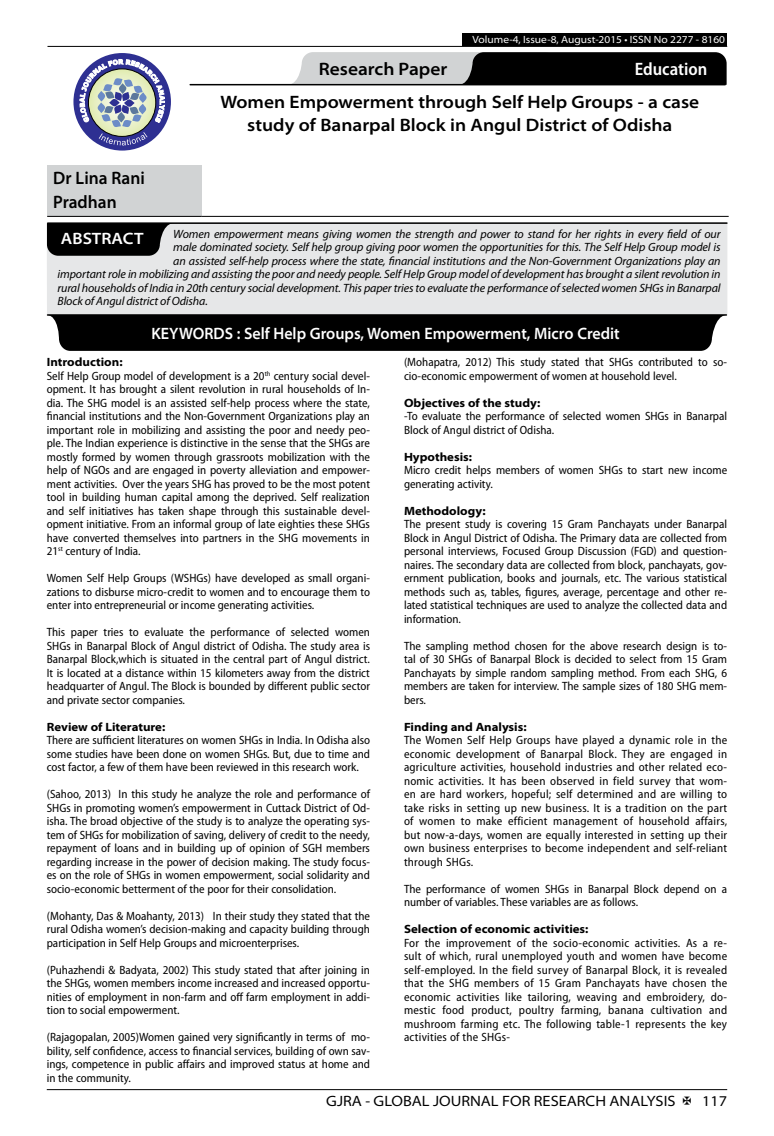
<style>
.page{position:relative;width:774px;height:1136px;background:#fff}
.page>*{position:absolute;margin:0;border:0;box-sizing:border-box;transform-origin:0 0}
.t1{font:600 semi-expanded 18px/23.4px "Myriad Pro";color:#000;text-align:center}
.t2{font:600 semi-expanded 18px/23.4px "Myriad Pro";color:#000;scale:.9 1}
.t3{font:600 semi-condensed 18px "Myriad Pro";color:#fff}
.t4{font:600 semi-expanded 16.5px "Myriad Pro";color:#fff;scale:.9 1}
.t5{font:600 semi-expanded 16.5px "Myriad Pro";color:#fff}
.t6{font:semi-expanded 15px "Myriad Pro";color:#000}
.t7{font:semi-condensed 12px/13.5px "Myriad Pro";color:#000;text-align:justify}
.t8{font:italic 12px "Myriad Pro";letter-spacing:-.01em;color:#000}
.t9{font:700 semi-expanded 12px "Myriad Pro";color:#000}
.t10{font:semi-expanded 10.5px "Myriad Pro";color:#fff}
.s1{font-weight:700;font-stretch:semi-expanded}
</style>
<div class="page">
<hr style="left:47px;top:1089px;width:680px;height:1px;background:#000">
<div style="left:462px;top:33px;width:265px;height:13px;background:#000"></div>
<hr style="left:47px;top:46px;width:680px;height:1px;background:#000">
<svg style="left:288px;top:52px;width:439px;height:33px;background:#5a5a5b"></svg>
<hr style="left:190px;top:84px;width:535px;height:1px;background:#000">
<div style="left:73px;top:53px;width:98px;height:97px;background:#2e3092;border-radius:50%"></div>
<svg style="left:80px;top:59px;width:85px;height:86px"></svg>
<div style="left:47px;top:165px;width:155px;height:51px;background:#d1d3d4"></div>
<hr style="left:47px;top:216px;width:155px;height:1px;background:#000">
<hr style="left:202px;top:216px;width:527px;height:1px;background:#000">
<div style="left:47px;top:222px;width:680px;height:92px;background:#e6e7e8"></div>
<hr style="left:48px;top:222px;width:679px;height:2px;background:#000">
<svg style="left:47px;top:223px;width:126px;height:33px;background:#181818"></svg>
<hr style="left:48px;top:314px;width:678px;height:2px;background:#000">
<svg style="left:47px;top:315px;width:679px;height:36px;background:#0e0e0e"></svg>
<div style="left:76px;top:326px;width:620px;height:14px;background:#000"></div>
<p class="t10" style="left:472px;top:34px;width:254px">Volume-4, Issue-8, August-2015 • ISSN No 2277 - 8160</p>
<h1 class="t2" style="left:53px;top:167px;width:103px">Dr Lina Rani<br>Pradhan</h1>
<h1 class="t1" style="left:319px;top:58px;width:130px">Research Paper</h1>
<h1 class="t3" style="left:635px;top:59px;width:74px">Education</h1>
<h1 class="t1" style="left:220px;top:91px;width:480px">Women Empowerment through Self Help Groups - a case study of Banarpal Block in Angul District of Odisha</h1>
<p class="t8" style="left:173px;top:227px;width:549px">Women empowerment means giving women the strength and power to stand for her rights in every field of our</p>
<p class="t8" style="left:173px;top:241px;width:549px">male dominated society. Self help group giving poor women the opportunities for this. The Self Help Group model is</p>
<p class="t8" style="left:173px;top:254px;width:549px">an assisted self-help process where the state, financial institutions and the Non-Government Organizations play an</p>
<p class="t8" style="left:58px;top:268px;width:664px">important role in mobilizing and assisting the poor and needy people. Self Help Group model of development has brought a silent revolution in</p>
<p class="t8" style="left:58px;top:281px;width:664px">rural households of India in 20th century social development. This paper tries to evaluate the performance of selected women SHGs in Banarpal</p>
<p class="t8" style="left:58px;top:295px;width:152px">Block of Angul district of Odisha.</p>
<h2 class="t5" style="left:61px;top:229px;width:84px">ABSTRACT</h2>
<h2 class="t4" style="left:152px;top:324px;width:522px">KEYWORDS : Self Help Groups, Women Empowerment, Micro Credit</h2>
<p class="t7" style="left:47px;top:355px;width:325px;text-align:left"><span class="s1">Introduction:<br></span>Self Help Group model of development is a 20<sup>th</sup> century social devel&shy;opment. It has brought a silent revolution in rural households of In&shy;dia. The SHG model is an assisted self-help process where the state, financial institutions and the Non-Government Organizations play an important role in mobilizing and assisting the poor and needy peo&shy;ple. The Indian experience is distinctive in the sense that the SHGs are mostly formed by women through grassroots mobilization with the help of NGOs and are engaged in poverty alleviation and empower&shy;ment activities. Over the years SHG has proved to be the most potent tool in building human capital among the deprived. Self realization and self initiatives has taken shape through this sustainable devel&shy;opment initiative. From an informal group of late eighties these SHGs have converted themselves into partners in the SHG movements in 21<sup>st</sup> century of India.</p>
<p class="t7" style="left:47px;top:571px;width:325px">Women Self Help Groups (WSHGs) have developed as small organi&shy;zations to disburse micro-credit to women and to encourage them to enter into entrepreneurial or income generating activities.</p>
<p class="t7" style="left:47px;top:625px;width:325px">This paper tries to evaluate the performance of selected women SHGs in Banarpal Block of Angul district of Odisha. The study area is Banarpal Block,which is situated in the central part of Angul district.<br>It is located at a distance within 15 kilometers away from the district headquarter of Angul. The Block is bounded by different public sector and private sector companies.</p>
<p class="t9" style="left:47px;top:719px;width:120px">Review of Literature:</p>
<p class="t7" style="left:47px;top:733px;width:325px">There are sufficient literatures on women SHGs in India. In Odisha also some studies have been done on women SHGs. But, due to time and cost factor, a few of them have been reviewed in this research work.</p>
<p class="t7" style="left:47px;top:787px;width:325px">(Sahoo, 2013) In this study he analyze the role and performance of SHGs in promoting women’s empowerment in Cuttack District of Od&shy;isha. The broad objective of the study is to analyze the operating sys&shy;tem of SHGs for mobilization of saving, delivery of credit to the needy, repayment of loans and in building up of opinion of SGH members regarding increase in the power of decision making. The study focus&shy;es on the role of SHGs in women empowerment, social solidarity and socio-economic betterment of the poor for their consolidation.</p>
<p class="t7" style="left:47px;top:909px;width:325px">(Mohanty, Das &amp; Moahanty, 2013) In their study they stated that the rural Odisha women’s decision-making and capacity building through participation in Self Help Groups and microenterprises.</p>
<p class="t7" style="left:47px;top:963px;width:325px">(Puhazhendi &amp; Badyata, 2002) This study stated that after joining in the SHGs, women members income increased and increased opportu&shy;nities of employment in non-farm and off farm employment in addi&shy;tion to social empowerment.</p>
<p class="t7" style="left:47px;top:1030px;width:325px">(Rajagopalan, 2005)Women gained very significantly in terms of mo&shy;bility, self confidence, access to financial services, building of own sav&shy;ings, competence in public affairs and improved status at home and in the community.</p>
<p class="t7" style="left:404px;top:355px;width:325px">(Mohapatra, 2012) This study stated that SHGs contributed to so&shy;cio-economic empowerment of women at household level.</p>
<p class="t9" style="left:404px;top:395px;width:138px">Objectives of the study:</p>
<p class="t7" style="left:404px;top:409px;width:325px">-To evaluate the performance of selected women SHGs in Banarpal<br>Block of Angul district of Odisha.</p>
<p class="t9" style="left:404px;top:449px;width:70px">Hypothesis:</p>
<p class="t7" style="left:404px;top:463px;width:325px">Micro credit helps members of women SHGs to start new income generating activity.</p>
<p class="t9" style="left:404px;top:503px;width:83px">Methodology:</p>
<p class="t7" style="left:404px;top:517px;width:325px">The present study is covering 15 Gram Panchayats under Banarpal Block in Angul District of Odisha. The Primary data are collected from personal interviews, Focused Group Discussion (FGD) and question&shy;naires. The secondary data are collected from block, panchayats, gov&shy;ernment publication, books and journals, etc. The various statistical methods such as, tables, figures, average, percentage and other re&shy;lated statistical techniques are used to analyze the collected data and information.</p>
<p class="t7" style="left:404px;top:639px;width:325px">The sampling method chosen for the above research design is to&shy;tal of 30 SHGs of Banarpal Block is decided to select from 15 Gram Panchayats by simple random sampling method. From each SHG, 6 members are taken for interview. The sample sizes of 180 SHG mem&shy;bers.</p>
<p class="t9" style="left:404px;top:719px;width:124px">Finding and Analysis:</p>
<p class="t7" style="left:404px;top:733px;width:325px">The Women Self Help Groups have played a dynamic role in the economic development of Banarpal Block. They are engaged in agriculture activities, household industries and other related eco&shy;nomic activities. It has been observed in field survey that wom&shy;en are hard workers, hopeful; self determined and are willing to take risks in setting up new business. It is a tradition on the part of women to make efficient management of household affairs, but now-a-days, women are equally interested in setting up their own business enterprises to become independent and self-reliant through SHGs.</p>
<p class="t7" style="left:404px;top:882px;width:325px">The performance of women SHGs in Banarpal Block depend on a number of variables. These variables are as follows.</p>
<p class="t9" style="left:404px;top:922px;width:186px">Selection of economic activities:</p>
<p class="t7" style="left:404px;top:936px;width:325px">For the improvement of the socio-economic activities. As a re&shy;sult of which, rural unemployed youth and women have become self-employed. In the field survey of Banarpal Block, it is revealed that the SHG members of 15 Gram Panchayats have chosen the economic activities like tailoring, weaving and embroidery, do&shy;mestic food product, poultry farming, banana cultivation and mushroom farming etc. The following table-1 represents the key activities of the SHGs-</p>
<p class="t6" style="left:326px;top:1092px;width:351px">GJRA - GLOBAL JOURNAL FOR RESEARCH ANALYSIS</p>
<p class="t6" style="left:702px;top:1092px;width:27px">117</p>
</div>
